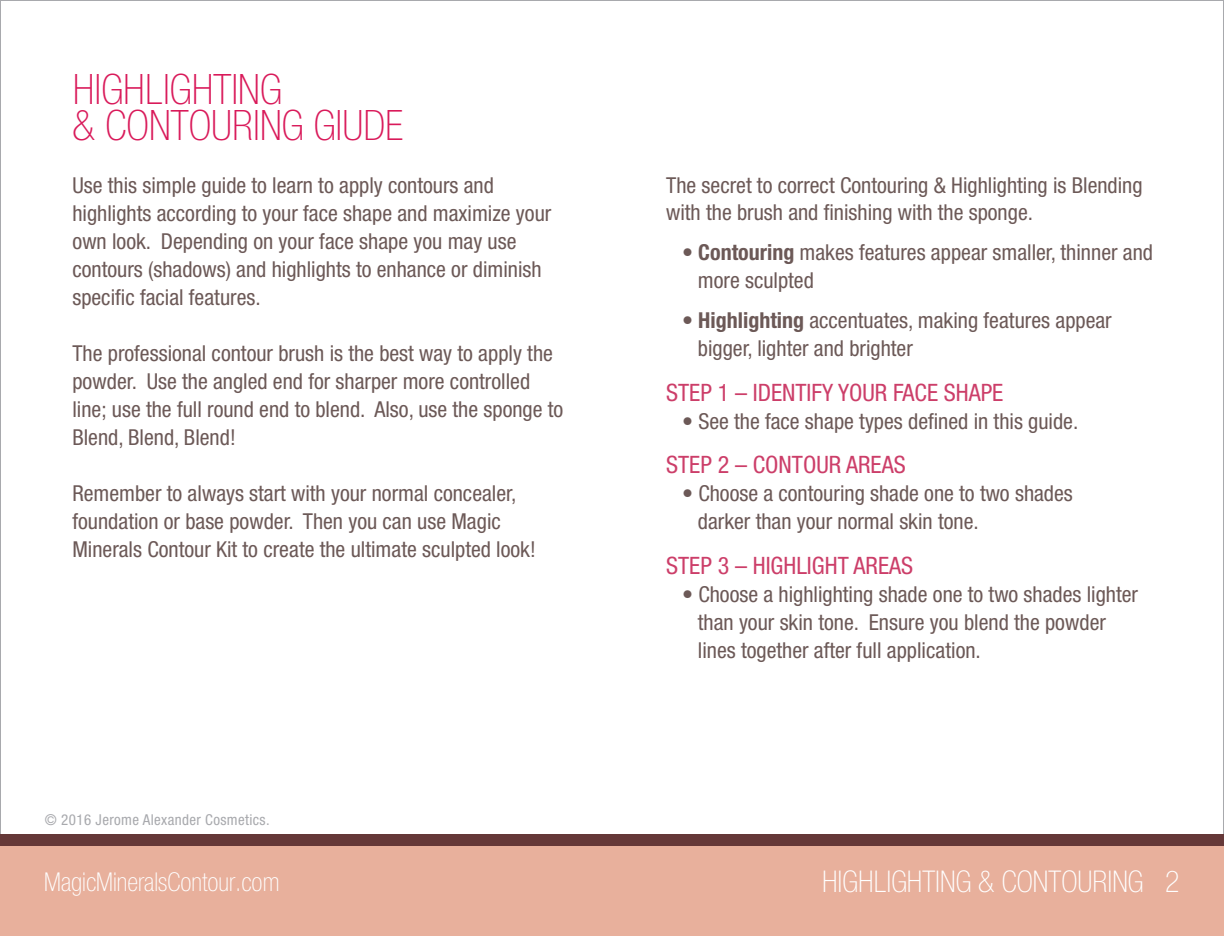
<style>
.page{position:relative;width:1224px;height:936px;background:#fff}
.page>*{position:absolute;margin:0;border:0;box-sizing:border-box;transform-origin:0 0}
.t1{font:100 condensed 42px/36px "Helvetica Neue";color:#d91a5a}
.t2{font:100 condensed 30px "Helvetica Neue";color:#fff}
.t3{font:100 condensed 26px "Helvetica Neue";color:#fff}
.t4{font:condensed 24px "Helvetica Neue";color:#cc3e69}
.t5{font:condensed 22px/28px "Helvetica Neue";color:#6c5957}
.t6{font:condensed 15px "Helvetica Neue";letter-spacing:.025em;color:#a8a9ad}
.s1{font-weight:700}
</style>
<div class="page">
<div style="left:0;top:835px;width:1224px;height:99px;background:#653838"></div>
<div style="left:0;top:846px;width:1224px;height:90px;background:#e8b09c"></div>
<h1 class="t1" style="left:73px;top:71px;width:332px">HIGHLIGHTING<br>&amp; CONTOURING GIUDE</h1>
<p class="t5" style="left:72px;top:171px;width:480px">Use this simple guide to learn to apply contours and highlights according to your face shape and maximize your own look. Depending on your face shape you may use contours (shadows) and highlights to enhance or diminish specific facial features.</p>
<p class="t5" style="left:72px;top:339px;width:492px">The professional contour brush is the best way to apply the powder. Use the angled end for sharper more controlled line; use the full round end to blend. Also, use the sponge to Blend, Blend, Blend!</p>
<p class="t5" style="left:72px;top:479px;width:465px">Remember to always start with your normal concealer, foundation or base powder. Then you can use Magic<br>Minerals Contour Kit to create the ultimate sculpted look!</p>
<p class="t6" style="left:45px;top:811px;width:226px">© 2016 Jerome Alexander Cosmetics.</p>
<p class="t5" style="left:666px;top:172px;width:478px;line-height:26.4px">The secret to correct Contouring &amp; Highlighting is Blending with the brush and finishing with the sponge.</p>
<p class="t5" style="left:698px;top:238px;width:457px;text-indent:-16px">• <span class="s1">Contouring</span> makes features appear smaller, thinner and more sculpted</p>
<p class="t5" style="left:698px;top:306px;width:415px;text-indent:-16px">• <span class="s1">Highlighting</span> accentuates, making features appear bigger, lighter and brighter</p>
<p class="t4" style="left:666px;top:378px;width:339px">STEP 1 – IDENTIFY YOUR FACE SHAPE</p>
<p class="t5" style="left:682px;top:407px;width:398px">• See the face shape types defined in this guide.</p>
<p class="t4" style="left:666px;top:451px;width:241px">STEP 2 – CONTOUR AREAS</p>
<p class="t5" style="left:698px;top:479px;width:376px;text-indent:-16px">• Choose a contouring shade one to two shades darker than your normal skin tone.</p>
<p class="t4" style="left:666px;top:552px;width:249px">STEP 3 – HIGHLIGHT AREAS</p>
<p class="t5" style="left:698px;top:580px;width:442px;text-indent:-16px">• Choose a highlighting shade one to two shades lighter than your skin tone. Ensure you blend the powder lines together after full application.</p>
<p class="t3" style="left:44px;top:867px;width:237px">MagicMineralsContour.com</p>
<h2 class="t2" style="left:822px;top:864px;width:359px">HIGHLIGHTING &amp; CONTOURING 2</h2>
</div>
